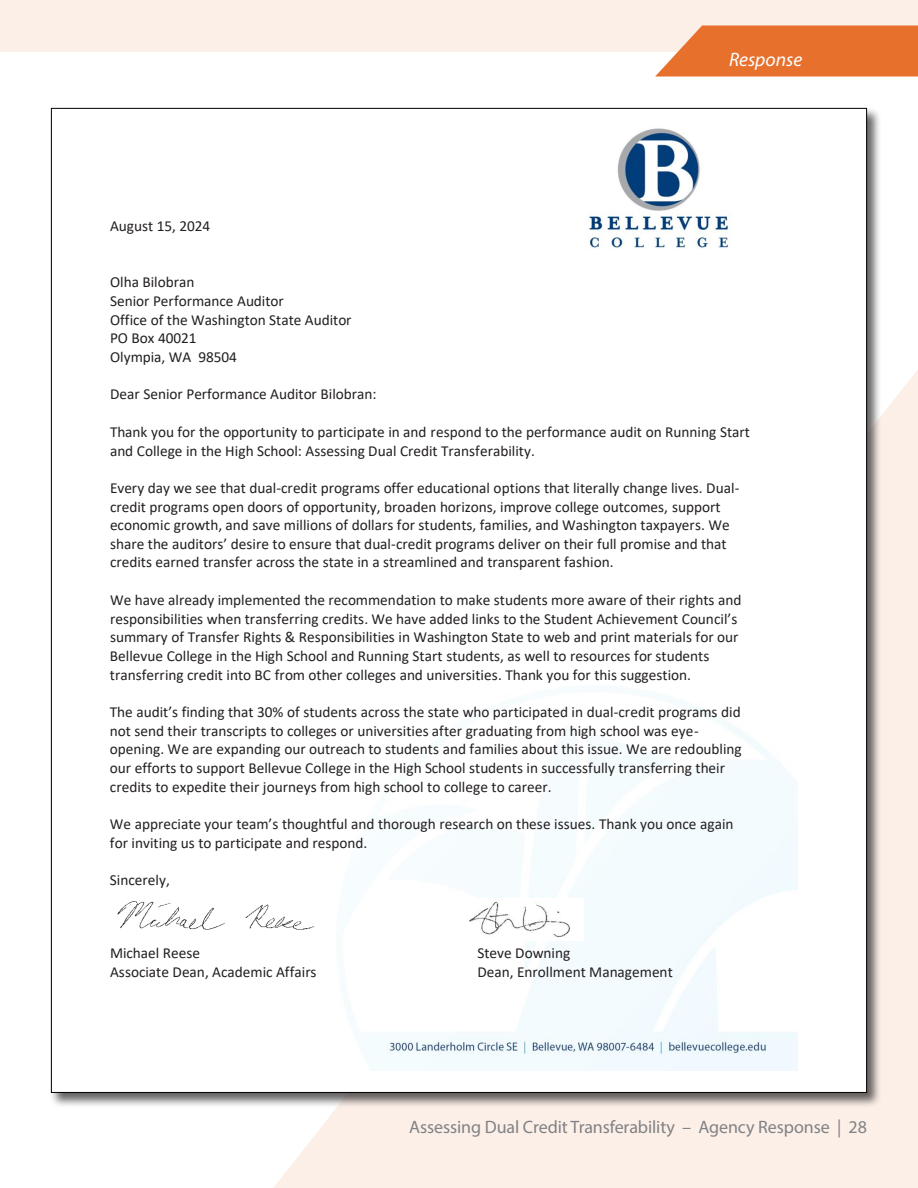
<style>
.page{position:relative;width:918px;height:1188px;background:#fff}
.page>*{position:absolute;margin:0;border:0;box-sizing:border-box;transform-origin:0 0}
.t1{font:italic 19.5px "Myriad Pro";color:#fff}
.t2{font:18px "Myriad Pro";letter-spacing:-.005em;color:#808285}
.t3{font:15.3px/18.8px "Calibri";color:#231f20}
</style>
<div class="page">
<div style="left:274px;top:370px;width:644px;height:818px;background:#fcefe8"></div>
<div style="left:49px;top:107px;width:833px;height:1001px;background:#231f20;opacity:.7"></div>
<div style="left:51px;top:108px;width:816px;height:985px;background:#fff;border:1px solid #000"></div>
<div style="left:0;top:0;width:918px;height:51px;background:#fcefe8"></div>
<svg style="left:655px;top:26px;width:263px;height:51px"></svg>
<img style="left:588px;top:128px;width:142px;height:121px">
<img style="left:343px;top:691px;width:455px;height:379px">
<img style="left:469px;top:899px;width:114px;height:42px">
<img style="left:117px;top:901px;width:198px;height:29px">
<p class="t3" style="left:110px;top:217px;width:102px">August 15, 2024</p>
<p class="t1" style="left:729px;top:47px;width:75px">Response</p>
<p class="t3" style="left:110px;top:272px;width:243px">Olha Bilobran<br>Senior Performance Auditor<br>Office of the Washington State Auditor<br>PO Box 40021<br>Olympia, WA 98504</p>
<p class="t3" style="left:110px;top:385px;width:268px">Dear Senior Performance Auditor Bilobran:</p>
<p class="t3" style="left:110px;top:422px;width:641px">Thank you for the opportunity to participate in and respond to the performance audit on Running Start and College in the High School: Assessing Dual Credit Transferability.</p>
<p class="t3" style="left:110px;top:478px;width:631px">Every day we see that dual-credit programs offer educational options that literally change lives. Dual&shy;credit programs open doors of opportunity, broaden horizons, improve college outcomes, support economic growth, and save millions of dollars for students, families, and Washington taxpayers. We share the auditors’ desire to ensure that dual-credit programs deliver on their full promise and that credits earned transfer across the state in a streamlined and transparent fashion.</p>
<p class="t3" style="left:110px;top:590px;width:633px">We have already implemented the recommendation to make students more aware of their rights and responsibilities when transferring credits. We have added links to the Student Achievement Council’s summary of Transfer Rights &amp; Responsibilities in Washington State to web and print materials for our Bellevue College in the High School and Running Start students, as well to resources for students transferring credit into BC from other colleges and universities. Thank you for this suggestion.</p>
<p class="t3" style="left:110px;top:702px;width:633px">The audit’s finding that 30% of students across the state who participated in dual-credit programs did not send their transcripts to colleges or universities after graduating from high school was eye&shy;opening. We are expanding our outreach to students and families about this issue. We are redoubling our efforts to support Bellevue College in the High School students in successfully transferring their credits to expedite their journeys from high school to college to career.</p>
<p class="t3" style="left:110px;top:814px;width:625px">We appreciate your team’s thoughtful and thorough research on these issues. Thank you once again for inviting us to participate and respond.</p>
<p class="t3" style="left:110px;top:870px;width:61px">Sincerely,</p>
<p class="t3" style="left:110px;top:944px;width:92px">Michael Reese</p>
<p class="t3" style="left:477px;top:944px;width:94px">Steve Downing</p>
<p class="t3" style="left:110px;top:962px;width:208px">Associate Dean, Academic Affairs</p>
<p class="t3" style="left:477px;top:962px;width:197px">Dean, Enrollment Management</p>
<p class="t2" style="left:409px;top:1116px;width:459px">Assessing Dual Credit Transferability – Agency Response | 28</p>
</div>
